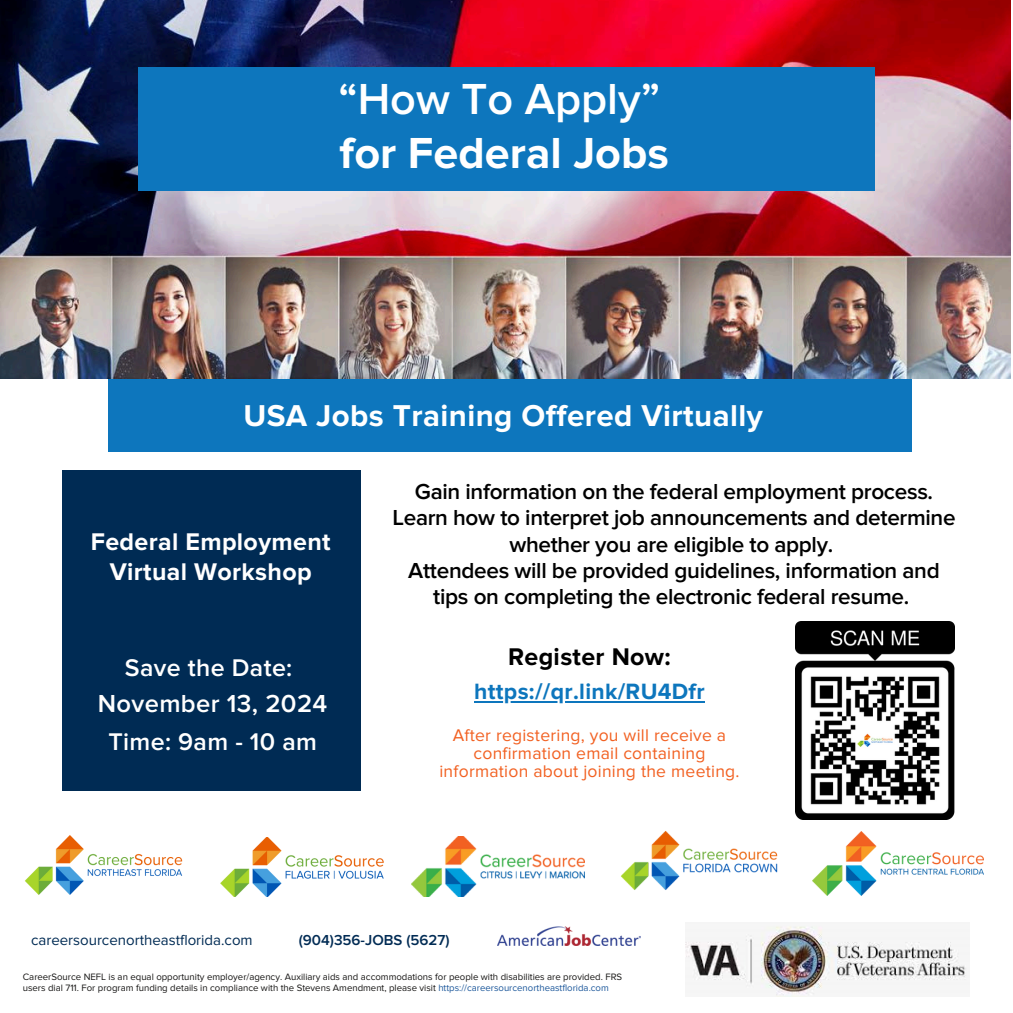
<style>
.page{position:relative;width:1013px;height:1013px;background:#fff}
.page>*{position:absolute;margin:0;border:0;box-sizing:border-box;transform-origin:0 0}
.t1{font:700 45px "Proxima Nova";color:#fff}
.t2{font:600 45px "Proxima Nova";color:#fff}
.t3{font:700 31.25px "Proxima Nova";letter-spacing:.015em;color:#fff}
.t4{font:600 25.5px "Proxima Nova";letter-spacing:.015em;color:#fff}
.t5{font:700 25px/30px "Proxima Nova";letter-spacing:.015em;color:#fff;text-align:center}
.t6{font:600 25px "Proxima Nova";letter-spacing:.015em;color:#fff}
.t7{font:700 25px "Proxima Nova";letter-spacing:.015em;color:#000}
.t8{font:700 23px "Proxima Nova";letter-spacing:.015em;color:#0d76bd}
.t9{font:600 22.5px/26.2px "Proxima Nova";letter-spacing:-.015em;color:#000;text-align:center}
.t10{font:17.5px/17.8px "Proxima Nova";letter-spacing:.015em;color:#f26122;text-align:center}
.t11{font:15px "Proxima Nova";color:#002b54}
.t12{font:600 15px "Proxima Nova";color:#002b54}
.t13{font:9.62px/11.1px "Proxima Nova";color:#171615}
.s1{color:#1d589b}
</style>
<div class="page">
<div style="left:108px;top:374px;width:803px;height:78px;background:#0d76bd"></div>
<img style="left:0;top:0;width:1010px;height:378px">
<div style="left:138px;top:67px;width:736px;height:123px;background:#0d76bd"></div>
<div style="left:62px;top:470px;width:299px;height:320px;background:#002b54"></div>
<img style="left:220px;top:837px;width:164px;height:59px">
<img style="left:411px;top:836px;width:173px;height:60px">
<img style="left:24px;top:835px;width:159px;height:60px">
<img style="left:620px;top:831px;width:158px;height:59px">
<img style="left:685px;top:925px;width:282px;height:71px">
<img style="left:498px;top:926px;width:142px;height:19px">
<img style="left:812px;top:831px;width:171px;height:64px">
<img style="left:795px;top:621px;width:159px;height:198px">
<hr style="left:474px;top:701px;width:131px;height:1px;background:#0d76bd">
<hr style="left:605px;top:701px;width:100px;height:1px;background:#0d76bd">
<p class="t2" style="left:338px;top:73px;width:323px">“How To Apply”</p>
<p class="t1" style="left:339px;top:127px;width:331px">for Federal Jobs</p>
<h5 class="t3" style="left:243px;top:397px;width:521px">USA Jobs Training Offered Virtually</h5>
<h4 class="t5" style="left:91px;top:527px;width:241px">Federal Employment<br>Virtual Workshop</h4>
<p class="t6" style="left:125px;top:653px;width:169px">Save the Date:</p>
<p class="t4" style="left:98px;top:688px;width:231px">November 13, 2024</p>
<p class="t6" style="left:108px;top:727px;width:210px">Time: 9am - 10 am</p>
<p class="t9" style="left:392px;top:479px;width:564px">Gain information on the federal employment process.<br>Learn how to interpret job announcements and determine whether you are eligible to apply.<br>Attendees will be provided guidelines, information and tips on completing the electronic federal resume.</p>
<p class="t7" style="left:508px;top:642px;width:164px">Register Now:</p>
<p class="t8" style="left:474px;top:677px;width:232px">https://qr.link/RU4Dfr</p>
<p class="t10" style="left:453px;top:727px;width:275px">After registering, you will receive a</p>
<h6 class="t10" style="left:439px;top:744px;width:301px">confirmation email containing information about joining the meeting.</h6>
<p class="t11" style="left:31px;top:931px;width:223px">careersourcenortheastflorida.com</p>
<h3 class="t12" style="left:299px;top:931px;width:152px">(904)356-JOBS (5627)</h3>
<p class="t13" style="left:23px;top:971px;width:601px">CareerSource NEFL is an equal opportunity employer/agency. Auxiliary aids and accommodations for people with disabilities are provided. FRS users dial 711. For program funding details in compliance with the Stevens Amendment, please visit <span class="s1">https://careersourcenortheastflorida.com</span></p>
</div>
